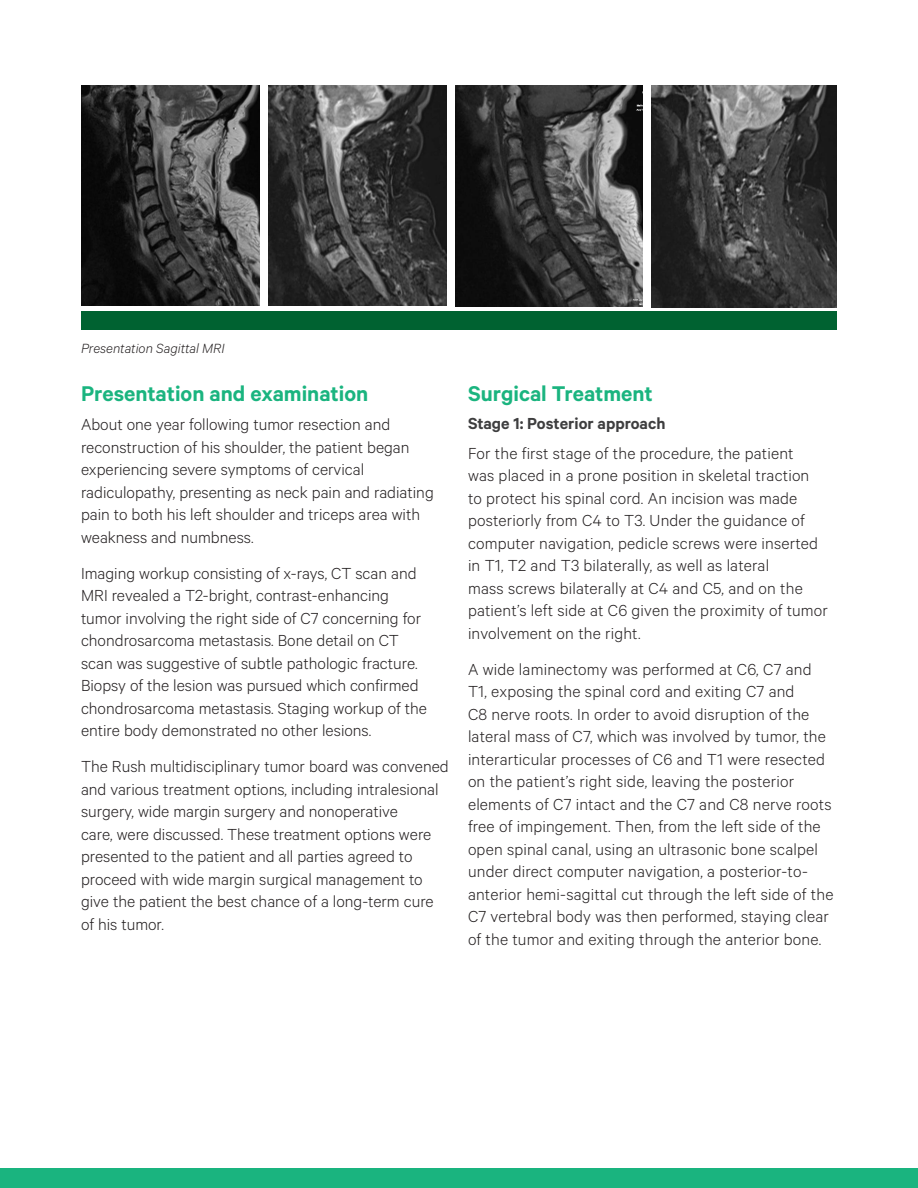
<style>
.page{position:relative;width:918px;height:1188px;background:#fff}
.page>*{position:absolute;margin:0;border:0;box-sizing:border-box;transform-origin:0 0}
.t1{font:600 24px "Calibre";color:#1ab47f}
.t2{font:300 18px/22.5px "Calibre";color:#231f20}
.t3{font:600 18px "Calibre";color:#3e3e3f}
.t4{font:italic 300 15px "Calibre";color:#231f20}
</style>
<div class="page">
<div style="left:0;top:1168px;width:918px;height:20px;background:#1ab47f"></div>
<div style="left:81px;top:311px;width:756px;height:19px;background:#006231"></div>
<img style="left:268px;top:85px;width:178px;height:221px">
<img style="left:81px;top:85px;width:178px;height:220px">
<img style="left:455px;top:85px;width:188px;height:222px">
<img style="left:652px;top:85px;width:185px;height:222px">
<p class="t4" style="left:81px;top:340px;width:145px">Presentation Sagittal MRI</p>
<p class="t1" style="left:81px;top:379px;width:289px">Presentation and examination</p>
<p class="t2" style="left:81px;top:413px;width:354px">About one year following tumor resection and reconstruction of his shoulder, the patient began experiencing severe symptoms of cervical radiculopathy, presenting as neck pain and radiating pain to both his left shoulder and triceps area with weakness and numbness.</p>
<p class="t2" style="left:81px;top:561px;width:348px">Imaging workup consisting of x-rays, CT scan and MRI revealed a T2-bright, contrast-enhancing tumor involving the right side of C7 concerning for chondrosarcoma metastasis. Bone detail on CT scan was suggestive of subtle pathologic fracture.<br>Biopsy of the lesion was pursued which confirmed chondrosarcoma metastasis. Staging workup of the entire body demonstrated no other lesions.</p>
<p class="t2" style="left:81px;top:755px;width:369px">The Rush multidisciplinary tumor board was convened and various treatment options, including intralesional surgery, wide margin surgery and nonoperative<br>care, were discussed. These treatment options were presented to the patient and all parties agreed to proceed with wide margin surgical management to give the patient the best chance of a long-term cure of his tumor.</p>
<p class="t1" style="left:468px;top:379px;width:186px">Surgical Treatment</p>
<p class="t3" style="left:468px;top:413px;width:199px">Stage 1: Posterior approach</p>
<p class="t2" style="left:468px;top:441px;width:362px">For the first stage of the procedure, the patient<br>was placed in a prone position in skeletal traction<br>to protect his spinal cord. An incision was made posteriorly from C4 to T3. Under the guidance of computer navigation, pedicle screws were inserted in T1, T2 and T3 bilaterally, as well as lateral<br>mass screws bilaterally at C4 and C5, and on the patient’s left side at C6 given the proximity of tumor involvement on the right.</p>
<p class="t2" style="left:468px;top:657px;width:367px">A wide laminectomy was performed at C6, C7 and T1, exposing the spinal cord and exiting C7 and<br>C8 nerve roots. In order to avoid disruption of the lateral mass of C7, which was involved by tumor, the interarticular processes of C6 and T1 were resected on the patient’s right side, leaving the posterior elements of C7 intact and the C7 and C8 nerve roots free of impingement. Then, from the left side of the open spinal canal, using an ultrasonic bone scalpel under direct computer navigation, a posterior-to&shy;anterior hemi-sagittal cut through the left side of the C7 vertebral body was then performed, staying clear of the tumor and exiting through the anterior bone.</p>
</div>
